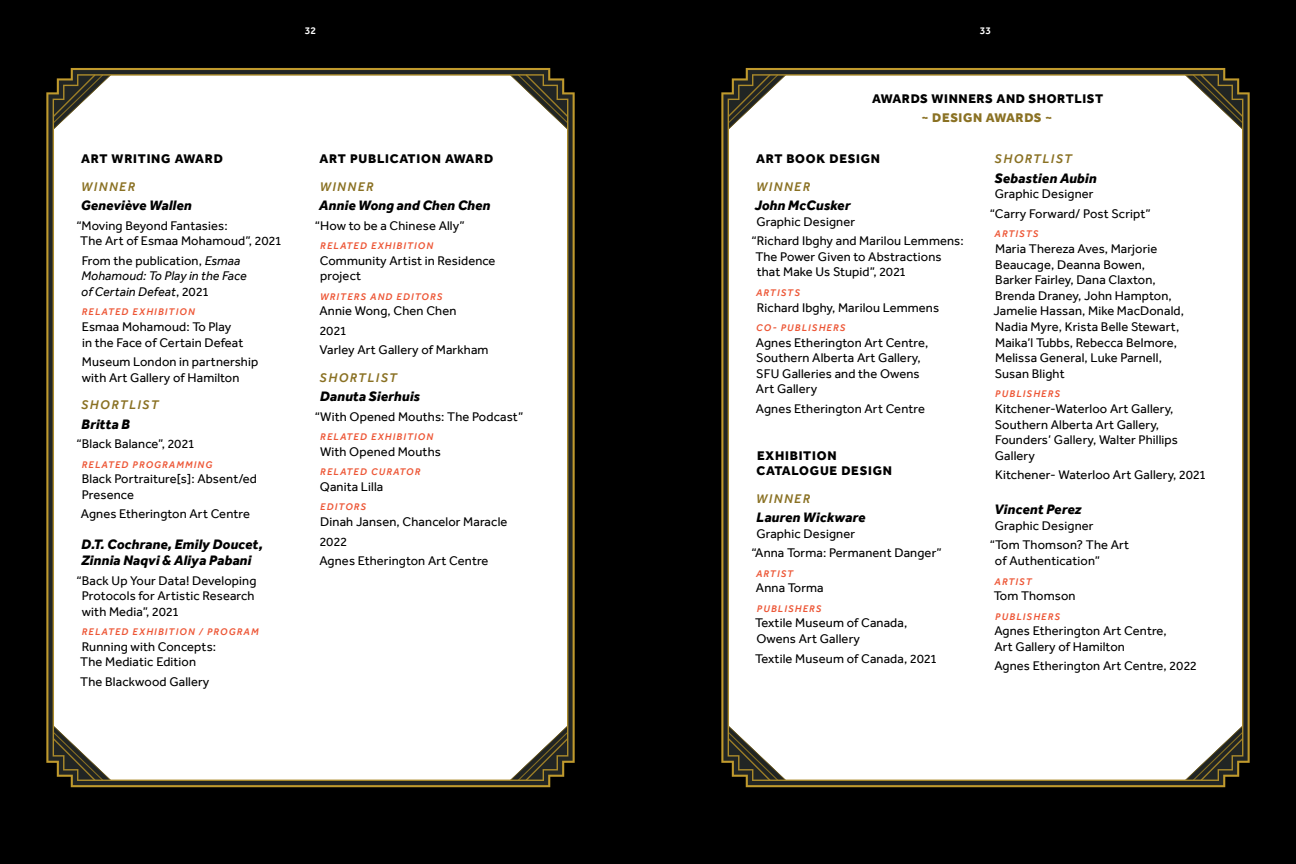
<style>
.page{position:relative;width:1296px;height:864px;background:#fff}
.page>*{position:absolute;margin:0;border:0;box-sizing:border-box;transform-origin:0 0}
.t1{font:italic 800 14.1px/15.6px "Effra";letter-spacing:.01em;color:#000}
.t2{font:12.9px/15.6px "Effra";letter-spacing:.01em;color:#000}
.t3{font:800 12.9px/15.6px "Effra";letter-spacing:.06em;color:#000}
.t4{font:italic 12.9px/15.6px "Effra";letter-spacing:.01em;color:#000}
.t5{font:italic 500 12.9px "Effra";letter-spacing:.12em;color:#8a7123}
.t6{font:800 12.9px "Effra";letter-spacing:.05em;color:#8a7123}
.t7{font:500 10.5px "Effra";color:#fff}
.t8{font:italic 500 9.9px "Effra";letter-spacing:.12em;color:#ed5737}
.s1{font-style:normal}
</style>
<div class="page">
<div style="left:0;top:0;width:648px;height:864px;background:#000"></div>
<div style="left:648px;top:0;width:648px;height:864px;background:#000"></div>
<div style="left:46px;top:68px;width:529px;height:719px;background:#fff"></div>
<div style="left:721px;top:68px;width:529px;height:719px;background:#fff"></div>
<p class="t3" style="left:81px;top:151px;width:143px">ART WRITING AWARD</p>
<p class="t5" style="left:81px;top:179px;width:55px">WINNER</p>
<p class="t1" style="left:81px;top:197px;width:112px">Geneviève Wallen</p>
<p class="t2" style="left:80px;top:217px;width:202px;text-indent:-4px">“Moving Beyond Fantasies:<br>The Art of Esmaa Mohamoud”, 2021</p>
<p class="t4" style="left:81px;top:253px;width:167px"><span class="s1">From the publication,</span> Esmaa<br>Mohamoud: To Play in the Face of Certain Defeat<span class="s1">, 2021</span></p>
<p class="t8" style="left:82px;top:306px;width:114px">RELATED EXHIBITION</p>
<p class="t2" style="left:82px;top:319px;width:163px">Esmaa Mohamoud: To Play in the Face of Certain Defeat</p>
<p class="t2" style="left:82px;top:354px;width:178px">Museum London in partnership with Art Gallery of Hamilton</p>
<p class="t5" style="left:81px;top:397px;width:79px">SHORTLIST</p>
<p class="t1" style="left:81px;top:416px;width:50px">Britta B</p>
<p class="t2" style="left:76px;top:436px;width:119px">“Black Balance”, 2021</p>
<p class="t8" style="left:82px;top:458px;width:132px">RELATED PROGRAMMING</p>
<p class="t2" style="left:82px;top:471px;width:177px">Black Portraiture[s]: Absent/ed<br>Presence</p>
<p class="t2" style="left:81px;top:506px;width:171px">Agnes Etherington Art Centre</p>
<p class="t1" style="left:81px;top:537px;width:183px">D.T. Cochrane, Emily Doucet,<br>Zinnia Naqvi &amp; Aliya Pabani</p>
<p class="t2" style="left:82px;top:572px;width:176px;text-indent:-5px">“Back Up Your Data! Developing<br>Protocols for Artistic Research with Media”, 2021</p>
<p class="t8" style="left:82px;top:626px;width:178px">RELATED EXHIBITION / PROGRAM</p>
<p class="t2" style="left:80px;top:639px;width:137px">Running with Concepts:<br>The Mediatic Edition</p>
<p class="t2" style="left:80px;top:674px;width:131px">The Blackwood Gallery</p>
<p class="t7" style="left:305px;top:24px;width:13px">32</p>
<p class="t7" style="left:980px;top:24px;width:13px">33</p>
<p class="t3" style="left:320px;top:151px;width:175px">ART PUBLICATION AWARD</p>
<p class="t5" style="left:320px;top:179px;width:55px">WINNER</p>
<p class="t1" style="left:319px;top:197px;width:173px">Annie Wong and Chen Chen</p>
<p class="t2" style="left:315px;top:217px;width:151px">“How to be a Chinese Ally”</p>
<p class="t8" style="left:320px;top:240px;width:114px">RELATED EXHIBITION</p>
<p class="t2" style="left:320px;top:252px;width:177px">Community Artist in Residence project</p>
<p class="t8" style="left:320px;top:291px;width:124px">WRITERS AND EDITORS</p>
<p class="t2" style="left:319px;top:301px;width:171px;line-height:19.5px">Annie Wong, Chen Chen<br>2021<br>Varley Art Gallery of Markham</p>
<p class="t5" style="left:320px;top:370px;width:79px">SHORTLIST</p>
<p class="t1" style="left:320px;top:389px;width:102px">Danuta Sierhuis</p>
<p class="t2" style="left:315px;top:408px;width:210px">“With Opened Mouths: The Podcast”</p>
<p class="t8" style="left:320px;top:431px;width:114px">RELATED EXHIBITION</p>
<p class="t2" style="left:320px;top:444px;width:122px">With Opened Mouths</p>
<p class="t8" style="left:320px;top:466px;width:102px">RELATED CURATOR</p>
<p class="t2" style="left:320px;top:479px;width:65px">Qanita Lilla</p>
<p class="t8" style="left:320px;top:501px;width:47px">EDITORS</p>
<p class="t2" style="left:319px;top:512px;width:190px;line-height:19.5px">Dinah Jansen, Chancelor Maracle<br>2022<br>Agnes Etherington Art Centre</p>
<p class="t3" style="left:872px;top:91px;width:233px">AWARDS WINNERS AND SHORTLIST</p>
<p class="t6" style="left:921px;top:110px;width:133px">~ DESIGN AWARDS ~</p>
<p class="t3" style="left:756px;top:151px;width:126px">ART BOOK DESIGN</p>
<p class="t5" style="left:756px;top:179px;width:55px">WINNER</p>
<p class="t1" style="left:754px;top:197px;width:98px">John McCusker</p>
<p class="t2" style="left:751px;top:212px;width:214px;line-height:19.5px;text-indent:5px">Graphic Designer<br>“Richard Ibghy and Marilou Lemmens:</p>
<p class="t2" style="left:755px;top:249px;width:188px">The Power Given to Abstractions that Make Us Stupid”, 2021</p>
<p class="t8" style="left:756px;top:287px;width:45px">ARTISTS</p>
<p class="t2" style="left:757px;top:299px;width:184px">Richard Ibghy, Marilou Lemmens</p>
<p class="t8" style="left:756px;top:322px;width:91px">CO- PUBLISHERS</p>
<p class="t2" style="left:756px;top:334px;width:174px">Agnes Etherington Art Centre,<br>Southern Alberta Art Gallery,<br>SFU Galleries and the Owens<br>Art Gallery</p>
<p class="t2" style="left:756px;top:401px;width:171px">Agnes Etherington Art Centre</p>
<p class="t3" style="left:757px;top:448px;width:137px">EXHIBITION<br>CATALOGUE DESIGN</p>
<p class="t5" style="left:756px;top:491px;width:55px">WINNER</p>
<p class="t1" style="left:756px;top:509px;width:111px">Lauren Wickware</p>
<p class="t2" style="left:751px;top:524px;width:192px;line-height:19.5px;text-indent:5px">Graphic Designer<br>“Anna Torma: Permanent Danger”</p>
<p class="t8" style="left:756px;top:568px;width:39px">ARTIST</p>
<p class="t2" style="left:756px;top:580px;width:69px">Anna Torma</p>
<p class="t8" style="left:757px;top:603px;width:66px">PUBLISHERS</p>
<p class="t2" style="left:755px;top:615px;width:154px">Textile Museum of Canada,<br>Owens Art Gallery</p>
<p class="t2" style="left:755px;top:650px;width:182px">Textile Museum of Canada, 2021</p>
<p class="t5" style="left:995px;top:151px;width:79px">SHORTLIST</p>
<p class="t1" style="left:995px;top:170px;width:104px">Sebastien Aubin</p>
<p class="t2" style="left:990px;top:184px;width:163px;line-height:19.5px;text-indent:5px">Graphic Designer<br>“Carry Forward/ Post Script”</p>
<p class="t8" style="left:995px;top:228px;width:45px">ARTISTS</p>
<p class="t2" style="left:993px;top:241px;width:192px">Maria Thereza Aves, Marjorie<br>Beaucage, Deanna Bowen,<br>Barker Fairley, Dana Claxton,<br>Brenda Draney, John Hampton,<br>Jamelie Hassan, Mike MacDonald,<br>Nadia Myre, Krista Belle Stewart,<br>Maika’l Tubbs, Rebecca Belmore,<br>Melissa General, Luke Parnell,<br>Susan Blight</p>
<p class="t8" style="left:995px;top:388px;width:66px">PUBLISHERS</p>
<p class="t2" style="left:995px;top:401px;width:185px">Kitchener-Waterloo Art Gallery,<br>Southern Alberta Art Gallery,<br>Founders’ Gallery, Walter Phillips<br>Gallery</p>
<p class="t2" style="left:995px;top:467px;width:212px">Kitchener- Waterloo Art Gallery, 2021</p>
<p class="t1" style="left:994px;top:502px;width:89px">Vincent Perez</p>
<p class="t2" style="left:990px;top:516px;width:141px;line-height:19.5px;text-indent:5px">Graphic Designer<br>“Tom Thomson? The Art</p>
<p class="t2" style="left:995px;top:553px;width:107px">of Authentication”</p>
<p class="t8" style="left:995px;top:575px;width:39px">ARTIST</p>
<p class="t2" style="left:994px;top:588px;width:83px">Tom Thomson</p>
<p class="t8" style="left:995px;top:610px;width:66px">PUBLISHERS</p>
<p class="t2" style="left:994px;top:623px;width:174px">Agnes Etherington Art Centre,<br>Art Gallery of Hamilton</p>
<p class="t2" style="left:994px;top:658px;width:204px">Agnes Etherington Art Centre, 2022</p>
</div>
